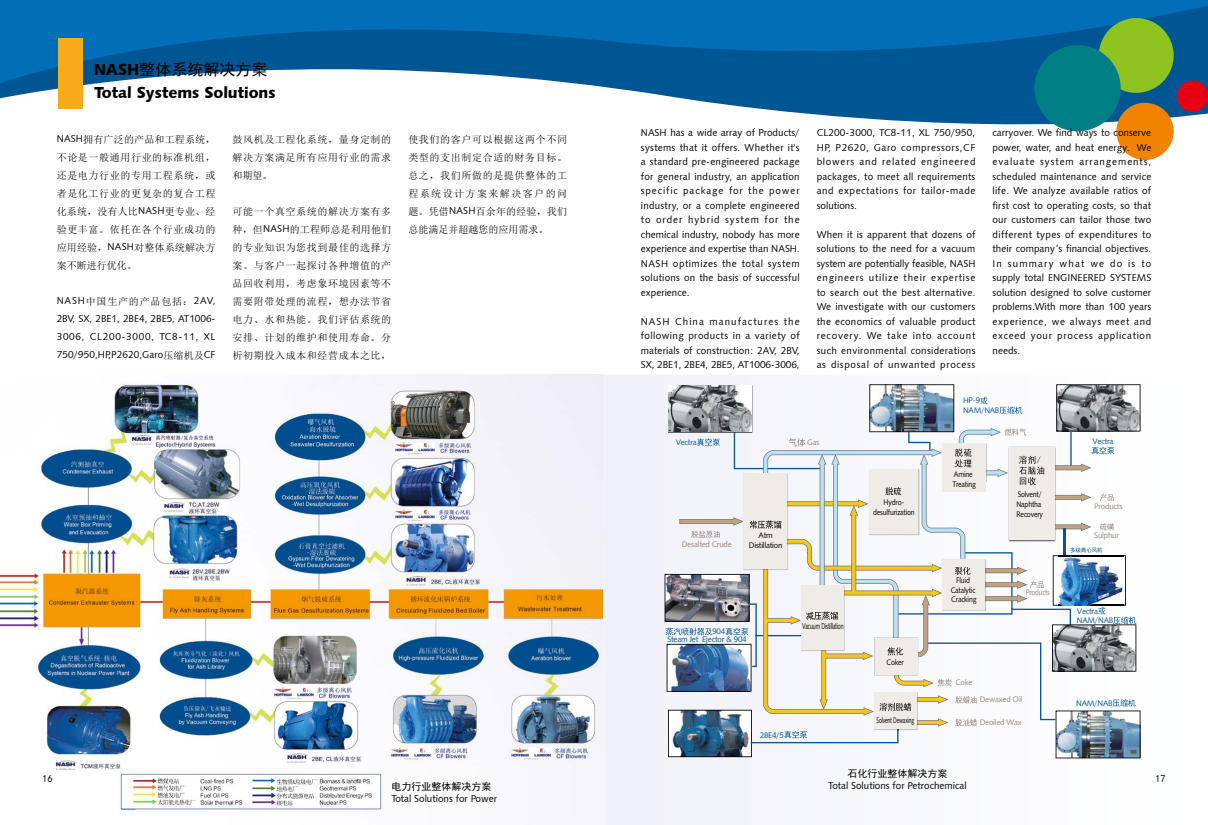
<style>
.page{position:relative;width:1208px;height:825px;background:#fff}
.page>*{position:absolute;margin:0;border:0;box-sizing:border-box;transform-origin:0 0}
.t1{font:16px "Humanist 531 BT Black A";color:#000}
.t2{font:16px "Sim Hei";color:#000}
.t3{font:10px/14.5px "Humanist 531 BT Roman A";letter-spacing:.02em;color:#000;text-align:justify}
.t4{font:10px/18px "Sim Sun";letter-spacing:.06em;color:#000;text-align:justify}
.t5{font:10px "Humanist 531 BT Roman A";color:#000}
.t6{font:10px "Sim Hei";color:#000}
.t7{font:10px "Sim Sun";letter-spacing:.08em;color:#000}
.t8{font:8.4px "Humanist 531 BT Roman A";letter-spacing:-.03em;color:#000;scale:.64 1}
.t9{font:8.1px/9.7px "Humanist 531 BT Roman A";letter-spacing:-.03em;color:#000;scale:.89 1}
.t10{font:8.1px/9.6px "Humanist 531 BT Roman A";letter-spacing:-.03em;color:#085693}
.t11{font:8.1px "Humanist 531 BT Roman A";letter-spacing:-.03em;color:#98877d}
.t12{font:8.1px/9.7px "Humanist 531 BT Roman A";letter-spacing:-.03em;color:#000;text-align:center}
.t13{font:8.1px "Humanist 531 BT Roman A";letter-spacing:-.03em;color:#000;scale:.64 1}
.t14{font:8.1px "Humanist 531 BT Roman A";letter-spacing:-.03em;color:#98877d;scale:.85 1}
.s1{font-family:"Humanist 531 BT Black A"}
.s2{font-family:"Humanist 531 BT Roman A"}
.s3{font-family:"Sim Sun"}
</style>
<div class="page">
<svg style="left:0;top:83px;width:1208px;height:42px"></svg>
<svg style="left:0;top:0;width:1208px;height:83px;background:#0d6aab"></svg>
<svg style="left:604px;top:375px;width:537px;height:450px"></svg>
<div style="left:58px;top:38px;width:24px;height:71px;background:#f6ac19"></div>
<div style="left:1116px;top:103px;width:57px;height:57px;background:#f08300;border-radius:50%"></div>
<div style="left:1176px;top:81px;width:32px;height:31px;background:#e60012;border-radius:50%"></div>
<div style="left:1098px;top:18px;width:75px;height:75px;background:#8fc31f;border-radius:50%"></div>
<div style="left:1034px;top:45px;width:86px;height:86px;background:#008086;border-radius:50%"></div>
<img style="left:0;top:375px;width:604px;height:450px">
<svg style="left:664px;top:384px;width:476px;height:374px"></svg>
<h1 class="t2" style="left:94px;top:62px;width:175px"><span class="s1">NASH</span>整体系统解决方案</h1>
<h1 class="t1" style="left:94px;top:83px;width:183px">Total Systems Solutions</h1>
<p class="t4" style="left:57px;top:130px;width:160px"><span class="s2">NASH</span>拥有广泛的产品和工程系统，不论是一般通用行业的标准机组，还是电力行业的专用工程系统，或者是化工行业的更复杂的复合工程化系统，没有人比<span class="s2">NASH</span>更专业、经验更丰富。依托在各个行业成功的应用经验，<span class="s2">NASH</span>对整体系统解决方案不断进行优化。</p>
<p class="t7" style="left:57px;top:296px;width:160px"><span class="s2">NASH</span>中国生产的产品包括：<span class="s2">2AV,</span></p>
<p class="t3" style="left:57px;top:310px;width:160px;line-height:18px">2BV, SX, 2BE1, 2BE4, 2BE5, AT1006- 3006, CL200-3000, TC8-11, XL 750/950,HP,P2620,Garo<span class="s3">压缩机及</span>CF</p>
<p class="t4" style="left:232px;top:130px;width:160px">鼓风机及工程化系统，量身定制的解决方案满足所有应用行业的需求和期望。</p>
<p class="t4" style="left:232px;top:202px;width:160px">可能一个真空系统的解决方案有多种，但<span class="s2">NASH</span>的工程师总是利用他们的专业知识为您找到最佳的选择方案。与客户一起探讨各种增值的产品回收利用，考虑象环境因素等不需要附带处理的流程，想办法节省电力、水和热能。我们评估系统的安排、计划的维护和使用寿命。分析初期投入成本和经营成本之比，</p>
<p class="t3" style="left:641px;top:125px;width:160px">NASH has a wide array of Products/ systems that it offers. Whether it's a standard pre-engineered package for general industry, an application specific package for the power industry, or a complete engineered to order hybrid system for the chemical industry, nobody has more experience and expertise than NASH.<br>NASH optimizes the total system solutions on the basis of successful experience.</p>
<p class="t3" style="left:641px;top:314px;width:160px">NASH China manufactures the following products in a variety of materials of construction: 2AV, 2BV, SX, 2BE1, 2BE4, 2BE5, AT1006-3006,</p>
<p class="t4" style="left:408px;top:130px;width:160px">使我们的客户可以根据这两个不同类型的支出制定合适的财务目标。总之，我们所做的是提供整体的工程系统设计方案来解决客户的问题。凭借<span class="s2">NASH</span>百余年的经验，我们总能满足并超越您的应用需求。</p>
<p class="t3" style="left:816px;top:125px;width:160px">CL200-3000, TC8-11, XL 750/950, HP, P2620, Garo compressors,CF blowers and related engineered packages, to meet all requirements and expectations for tailor-made solutions.</p>
<p class="t3" style="left:816px;top:227px;width:160px">When it is apparent that dozens of solutions to the need for a vacuum system are potentially feasible, NASH engineers utilize their expertise to search out the best alternative.<br>We investigate with our customers the economics of valuable product recovery. We take into account such environmental considerations as disposal of unwanted process</p>
<p class="t3" style="left:992px;top:125px;width:160px">carryover. We find ways to conserve power, water, and heat energy. We evaluate system arrangements, scheduled maintenance and service life. We analyze available ratios of first cost to operating costs, so that our customers can tailor those two different types of expenditures to their company’s financial objectives.<br>In summary what we do is to supply total ENGINEERED SYSTEMS solution designed to solve customer problems.With more than 100 years experience, we always meet and exceed your process application needs.</p>
<p class="t10" style="left:963px;top:396px;width:38px">HP-9<br>NAM/NAB</p>
<p class="t10" style="left:676px;top:437px;width:23px">Vectra</p>
<p class="t10" style="left:1092px;top:436px;width:23px">Vectra</p>
<p class="t11" style="left:807px;top:437px;width:14px">Gas</p>
<p class="t11" style="left:682px;top:539px;width:52px">Desalted Crude</p>
<p class="t12" style="left:749px;top:530px;width:35px">Atm<br>Distillation</p>
<p class="t10" style="left:712px;top:627px;width:14px">904</p>
<p class="t10" style="left:667px;top:634px;width:81px">Steam Jet Ejector &amp; 904</p>
<p class="t8" style="left:802px;top:621px;width:67px">Vacuum Distillation</p>
<p class="t10" style="left:760px;top:730px;width:26px">2BE4/5</p>
<p class="t9" style="left:873px;top:497px;width:48px;text-align:center">Hydro&shy;desulfurization</p>
<p class="t9" style="left:886px;top:657px;width:21px">Coker</p>
<p class="t13" style="left:876px;top:715px;width:60px">Solvent Dewaxing</p>
<p class="t9" style="left:952px;top:469px;width:28px">Amine<br>Treating</p>
<p class="t9" style="left:950px;top:575px;width:31px;text-align:center">Fluid<br>Catalytic<br>Cracking</p>
<p class="t11" style="left:955px;top:677px;width:19px">Coke</p>
<p class="t9" style="left:1016px;top:489px;width:32px">Solvent/<br>Naphtha<br>Recovery</p>
<p class="t14" style="left:1026px;top:587px;width:30px">Products</p>
<p class="t11" style="left:979px;top:694px;width:44px">Dewaxed Oil</p>
<p class="t11" style="left:979px;top:717px;width:44px">Deoiled Wax</p>
<p class="t11" style="left:1094px;top:501px;width:30px">Products</p>
<p class="t11" style="left:1094px;top:530px;width:26px">Sulphur</p>
<p class="t10" style="left:1077px;top:606px;width:38px">Vectra<br>NAM/NAB</p>
<p class="t10" style="left:1076px;top:698px;width:38px">NAM/NAB</p>
<p class="t6" style="left:847px;top:768px;width:101px">石化行业整体解决方案</p>
<p class="t5" style="left:828px;top:779px;width:140px">Total Solutions for Petrochemical</p>
<p class="t6" style="left:43px;top:773px;width:11px">16</p>
<p class="t6" style="left:1155px;top:773px;width:11px">17</p>
<p class="t6" style="left:391px;top:781px;width:101px">电力行业整体解决方案</p>
<p class="t5" style="left:391px;top:792px;width:107px">Total Solutions for Power</p>
</div>
